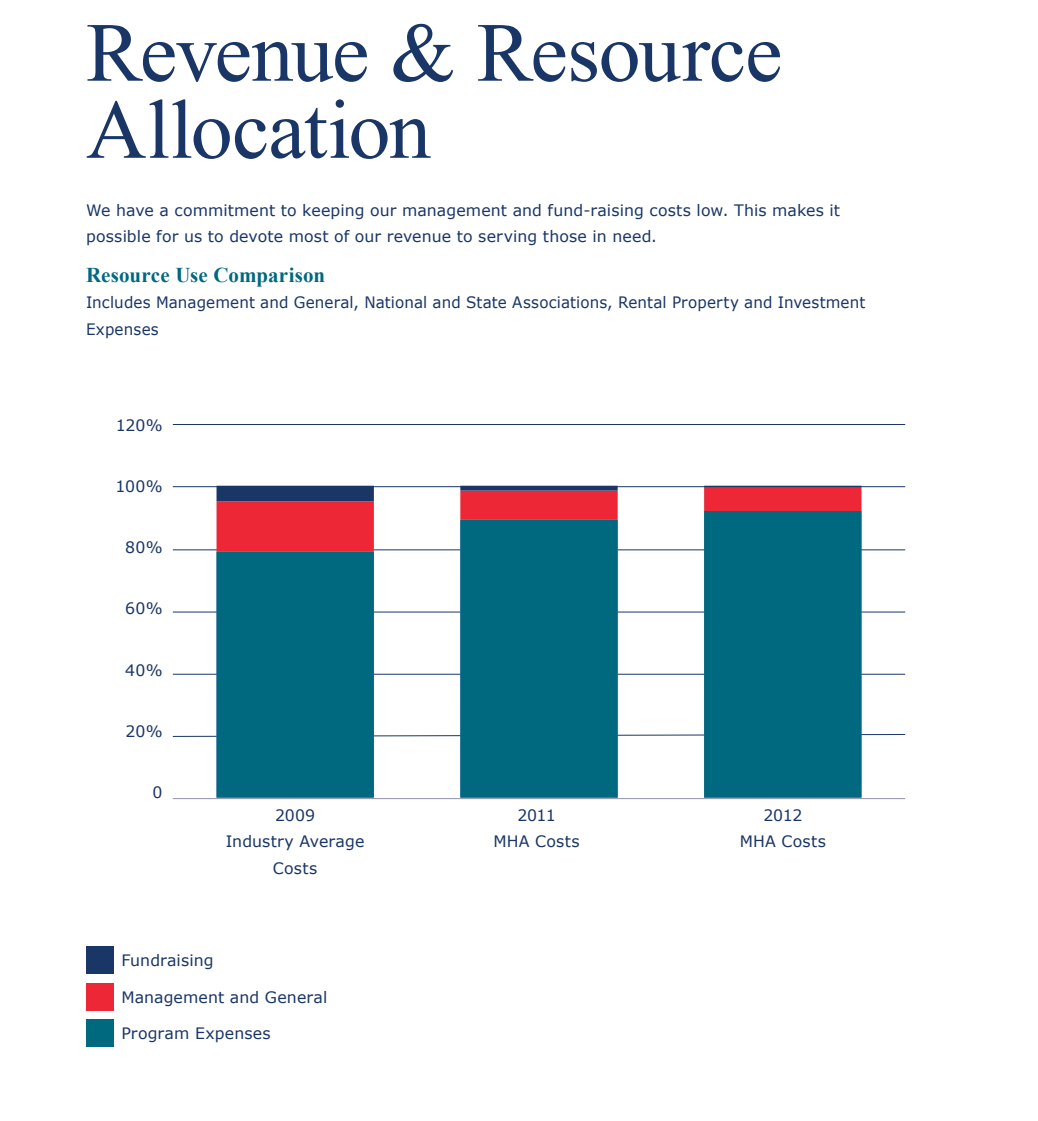
<style>
.page{position:relative;width:1038px;height:1121px;background:#fff}
.page>*{position:absolute;margin:0;border:0;box-sizing:border-box;transform-origin:0 0}
.t1{font:84px/77px "Times New Roman";letter-spacing:-.015em;color:#193667}
.t2{font:700 21px "Times New Roman";letter-spacing:.005em;color:#00687f}
.t3{font:15.75px/26.2px "Verdana";letter-spacing:.005em;color:#193667;text-align:center}
.t4{font:15.75px/26.2px "Verdana";letter-spacing:.005em;color:#193667;scale:.96 1}
</style>
<div class="page">
<svg style="left:172px;top:424px;width:734px;height:313px"></svg>
<svg style="left:216px;top:485px;width:645px;height:26px"></svg>
<svg style="left:216px;top:511px;width:645px;height:286px;fill:#00687f"></svg>
<hr style="left:173px;top:798px;width:732px;height:1px;background:#9191ad">
<div style="left:86px;top:946px;width:28px;height:27px;background:#193667"></div>
<div style="left:86px;top:982px;width:28px;height:28px;background:#ed2736"></div>
<div style="left:86px;top:1019px;width:28px;height:27px;background:#00687f"></div>
<h1 class="t1" style="left:86px;top:13px;width:698px">Revenue &amp; Resource<br>Allocation</h1>
<p class="t3" style="left:86px;top:196px;width:755px;text-align:left">We have a commitment to keeping our management and fund-raising costs low. This makes it possible for us to devote most of our revenue to serving those in need.</p>
<h2 class="t2" style="left:86px;top:263px;width:241px">Resource Use Comparison</h2>
<p class="t4" style="left:86px;top:289px;width:813px">Includes Management and General, National and State Associations, Rental Property and Investment<br>Expenses</p>
<p class="t3" style="left:116px;top:411px;width:48px">120%</p>
<p class="t3" style="left:116px;top:472px;width:49px">100%</p>
<p class="t3" style="left:125px;top:533px;width:39px">80%</p>
<p class="t3" style="left:125px;top:595px;width:39px">60%</p>
<p class="t3" style="left:125px;top:656px;width:39px">40%</p>
<p class="t3" style="left:126px;top:717px;width:39px">20%</p>
<p class="t3" style="left:153px;top:778px;width:12px">0</p>
<p class="t3" style="left:226px;top:801px;width:140px">2009<br>Industry Average<br>Costs</p>
<p class="t3" style="left:493px;top:801px;width:88px">2011<br>MHA Costs</p>
<p class="t3" style="left:740px;top:801px;width:88px">2012<br>MHA Costs</p>
<p class="t3" style="left:121px;top:946px;width:94px">Fundraising</p>
<p class="t3" style="left:121px;top:983px;width:208px">Management and General</p>
<p class="t3" style="left:121px;top:1019px;width:151px">Program Expenses</p>
</div>
